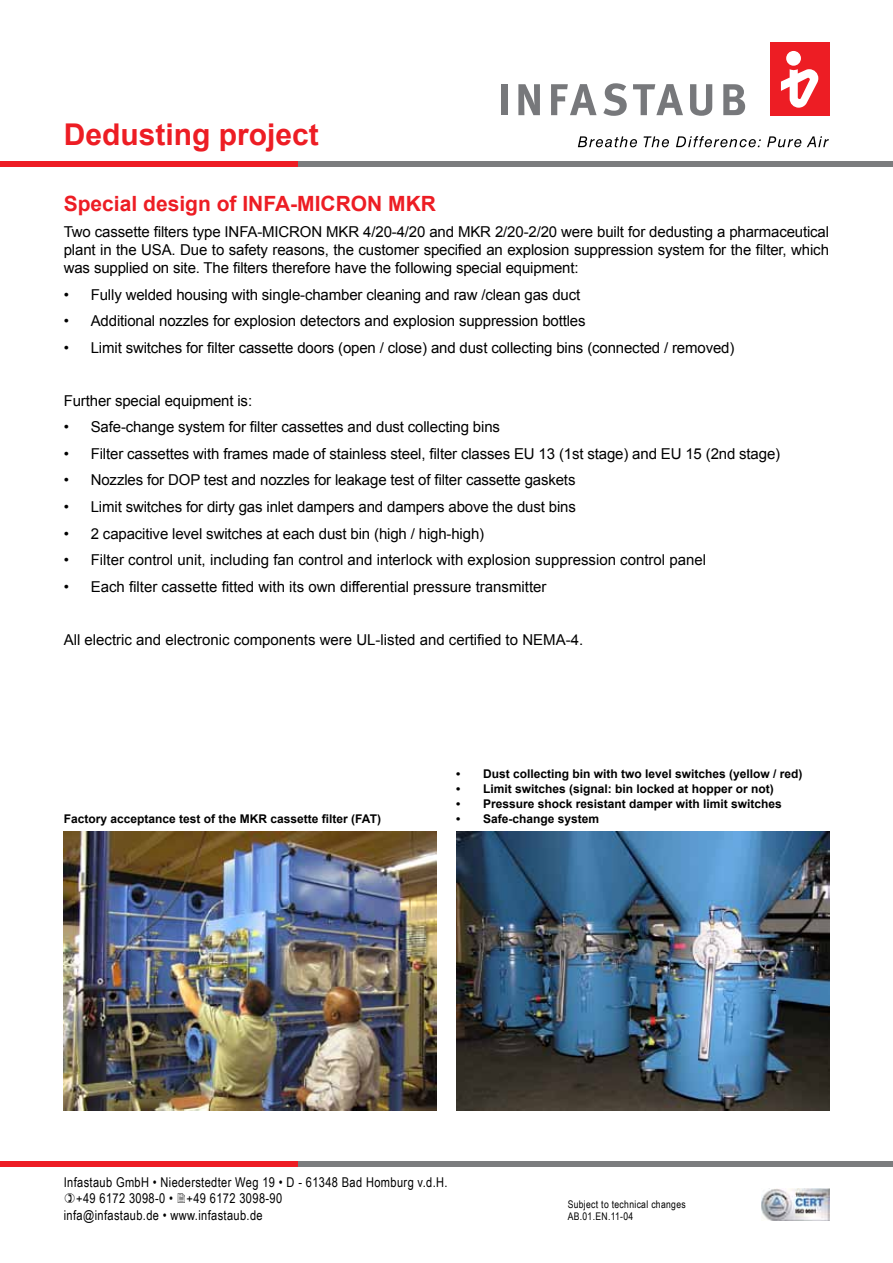
<style>
.page{position:relative;width:893px;height:1263px;background:#fff}
.page>*{position:absolute;margin:0;border:0;box-sizing:border-box;transform-origin:0 0}
.t1{font:700 30px "Arial";color:#ed1d24}
.t2{font:700 21px "Arial";color:#ed1d24}
.t3{font:15px/18px "Arial";letter-spacing:-.01em;color:#000;text-align:justify}
.t4{font:13.5px "Arial Narrow";letter-spacing:.025em;color:#000}
.t5{font:700 12px "Arial";color:#000}
.t6{font:10.5px/12.6px "Arial Narrow";letter-spacing:.03em;color:#000}
</style>
<div class="page">
<svg style="left:578px;top:136px;width:59px;height:11px"></svg>
<svg style="left:644px;top:136px;width:25px;height:11px"></svg>
<svg style="left:676px;top:136px;width:85px;height:11px"></svg>
<svg style="left:767px;top:136px;width:34px;height:11px"></svg>
<svg style="left:807px;top:136px;width:22px;height:11px"></svg>
<div style="left:501px;top:84px;width:6px;height:31px;background:#77787b"></div>
<svg style="left:518px;top:84px;width:22px;height:31px"></svg>
<svg style="left:551px;top:84px;width:46px;height:31px"></svg>
<svg style="left:603px;top:83px;width:24px;height:33px"></svg>
<svg style="left:633px;top:84px;width:50px;height:31px"></svg>
<svg style="left:690px;top:84px;width:22px;height:32px"></svg>
<svg style="left:723px;top:84px;width:22px;height:31px"></svg>
<div style="left:770px;top:43px;width:59px;height:73px;background:#ed1d24"></div>
<div style="left:786px;top:51px;width:15px;height:15px;background:#fff;border-radius:50%"></div>
<svg style="left:781px;top:69px;width:37px;height:39px"></svg>
<div style="left:298px;top:1161px;width:595px;height:5px;background:#7b7c7e"></div>
<div style="left:0;top:1161px;width:298px;height:5px;background:#ed1d24"></div>
<div style="left:298px;top:162px;width:595px;height:5px;background:#7b7c7e"></div>
<div style="left:0;top:162px;width:298px;height:5px;background:#ed1d24"></div>
<img style="left:761px;top:1188px;width:68px;height:32px">
<img style="left:456px;top:831px;width:373px;height:279px">
<img style="left:64px;top:831px;width:373px;height:279px">
<h1 class="t1" style="left:64px;top:115px;width:257px">Dedusting project</h1>
<h2 class="t2" style="left:64px;top:190px;width:374px">Special design of INFA-MICRON MKR</h2>
<p class="t3" style="left:64px;top:223px;width:767px">Two cassette filters type INFA-MICRON MKR 4/20-4/20 and MKR 2/20-2/20 were built for dedusting a pharmaceutical plant in the USA. Due to safety reasons, the customer specified an explosion suppression system for the filter, which was supplied on site. The filters therefore have the following special equipment:</p>
<p class="t3" style="left:64px;top:286px;width:518px">• Fully welded housing with single-chamber cleaning and raw /clean gas duct</p>
<p class="t3" style="left:64px;top:312px;width:523px">• Additional nozzles for explosion detectors and explosion suppression bottles</p>
<p class="t3" style="left:64px;top:339px;width:672px">• Limit switches for filter cassette doors (open / close) and dust collecting bins (connected / removed)</p>
<p class="t3" style="left:64px;top:392px;width:190px">Further special equipment is:</p>
<p class="t3" style="left:64px;top:418px;width:438px">• Safe-change system for filter cassettes and dust collecting bins</p>
<p class="t3" style="left:64px;top:445px;width:718px">• Filter cassettes with frames made of stainless steel, filter classes EU 13 (1st stage) and EU 15 (2nd stage)</p>
<p class="t3" style="left:64px;top:471px;width:513px">• Nozzles for DOP test and nozzles for leakage test of filter cassette gaskets</p>
<p class="t3" style="left:64px;top:498px;width:514px">• Limit switches for dirty gas inlet dampers and dampers above the dust bins</p>
<p class="t3" style="left:64px;top:524px;width:422px">• 2 capacitive level switches at each dust bin (high / high-high)</p>
<p class="t3" style="left:64px;top:551px;width:644px">• Filter control unit, including fan control and interlock with explosion suppression control panel</p>
<p class="t3" style="left:64px;top:577px;width:484px">• Each filter cassette fitted with its own differential pressure transmitter</p>
<p class="t3" style="left:64px;top:630px;width:521px">All electric and electronic components were UL-listed and certified to NEMA-4.</p>
<p class="t5" style="left:64px;top:810px;width:319px">Factory acceptance test of the MKR cassette filter (FAT)</p>
<p class="t5" style="left:456px;top:766px;width:348px">• Dust collecting bin with two level switches (yellow / red)</p>
<p class="t5" style="left:456px;top:781px;width:319px">• Limit switches (signal: bin locked at hopper or not)</p>
<p class="t5" style="left:456px;top:796px;width:327px">• Pressure shock resistant damper with limit switches</p>
<p class="t5" style="left:456px;top:811px;width:145px">• Safe-change system</p>
<p class="t4" style="left:64px;top:1172px;width:385px">Infastaub GmbH • Niederstedter Weg 19 • D - 61348 Bad Homburg v.d.H.</p>
<p class="t4" style="left:76px;top:1188px;width:208px">+49 6172 3098-0 • +49 6172 3098-90</p>
<p class="t4" style="left:64px;top:1205px;width:200px">infa@infastaub.de • www.infastaub.de</p>
<p class="t6" style="left:568px;top:1197px;width:120px">Subject to technical changes<br>AB.01.EN.11-04</p>
</div>
